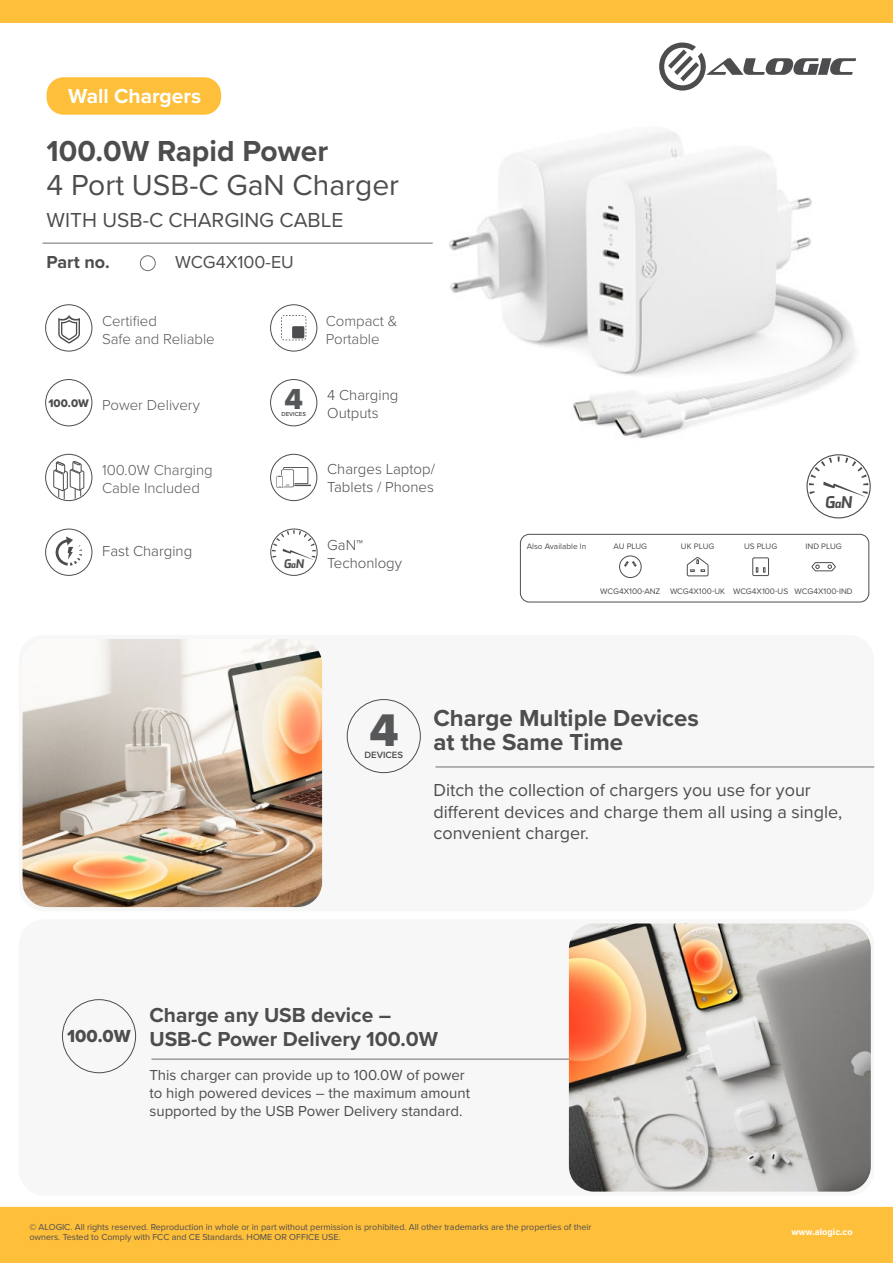
<style>
.page{position:relative;width:893px;height:1263px;background:#fff}
.page>*{position:absolute;margin:0;border:0;box-sizing:border-box;transform-origin:0 0}
.t1{font:47.4px "Proxima Nova Extrabld";color:#555759}
.t2{font:30px "Proxima Nova";color:#4d4d4f}
.t3{font:700 30px "Proxima Nova";color:#4d4d4f}
.t4{font:30px "Proxima Nova Extrabld";color:#555759}
.t5{font:700 24px/24.6px "Proxima Nova";color:#4d4d4f}
.t6{font:700 21px/24.6px "Proxima Nova";color:#4d4d4f}
.t7{font:21px "Proxima Nova";color:#4d4d4f}
.t8{font:700 21px "Proxima Nova";color:#fff}
.t9{font:18px/21.6px "Proxima Nova";color:#4d4d4f}
.t10{font:700 18px "Proxima Nova";color:#4d4d4f}
.t11{font:18px "Proxima Nova Extrabld";color:#4d4d4f}
.t12{font:italic 900 17.55px "Axia";color:#4d4d4f}
.t13{font:15px/18px "Proxima Nova";color:#4d4d4f}
.t14{font:300 15px/18px "Proxima Nova";color:#58595b}
.t15{font:300 15px/18px "Proxima Nova";color:#4d4d4f}
.t16{font:italic 900 12.9px "Axia";color:#4d4d4f}
.t17{font:11.4px "Proxima Nova Extrabld";color:#4d4d4f}
.t18{font:600 9.45px "Proxima Nova";color:#4d4d4f}
.t19{font:9px/10.8px "Proxima Nova";color:#4d4d4f}
.t20{font:700 9px "Acumin Pro";color:#fff}
.t21{font:8.4px "Proxima Nova";color:#4d4d4f}
.t22{font:8.25px "Proxima Nova";color:#4d4d4f}
.t23{font:600 6px "Proxima Nova";color:#4d4d4f}
.s1{font-weight:400}
.s2{font-size:9.75px}
.s3{font-size:13.2px}
.s4{font-size:8.25px}
</style>
<div class="page">
<div style="left:0;top:1207px;width:893px;height:56px;background:#febf3b"></div>
<div style="left:0;top:0;width:893px;height:22px;background:#febf3b"></div>
<img style="left:424px;top:131px;width:432px;height:308px">
<div style="left:45px;top:454px;width:47px;height:47px;border:1px solid #4d4d4f;border-radius:50%"></div>
<svg style="left:53px;top:461px;width:32px;height:39px"></svg>
<div style="left:270px;top:454px;width:47px;height:47px;border:1px solid #4d4d4f;border-radius:50%"></div>
<svg style="left:276px;top:467px;width:35px;height:21px"></svg>
<div style="left:45px;top:305px;width:47px;height:46px;border:1px solid #4d4d4f;border-radius:50%"></div>
<svg style="left:58px;top:315px;width:22px;height:29px"></svg>
<div style="left:47px;top:77px;width:174px;height:38px;background:#febf3b;border-radius:17px"></div>
<hr style="left:43px;top:243px;width:390px;height:1px;background:#6d6e71">
<svg style="left:659px;top:42px;width:197px;height:49px"></svg>
<div style="left:140px;top:256px;width:15px;height:15px;border:1px solid #6d6e71;border-radius:50%"></div>
<div style="left:270px;top:379px;width:47px;height:47px;border:1px solid #4d4d4f;border-radius:50%"></div>
<svg style="left:55px;top:536px;width:27px;height:30px"></svg>
<div style="left:45px;top:529px;width:47px;height:47px;border:1px solid #4d4d4f;border-radius:50%"></div>
<svg style="left:45px;top:379px;width:47px;height:47px"></svg>
<div style="left:19px;top:635px;width:855px;height:276px;background:#f7f7f7;border-radius:26px"></div>
<img style="left:23px;top:639px;width:299px;height:268px">
<hr style="left:435px;top:767px;width:439px;height:1px;background:#6d6e71">
<div style="left:347px;top:699px;width:74px;height:74px;border:1px solid #4d4d4f;border-radius:50%"></div>
<svg style="left:752px;top:557px;width:17px;height:19px"></svg>
<div style="left:520px;top:534px;width:349px;height:68px;border:1px solid #4d4d4f;border-radius:9px"></div>
<svg style="left:811px;top:562px;width:25px;height:10px"></svg>
<svg style="left:686px;top:557px;width:23px;height:20px"></svg>
<div style="left:19px;top:919px;width:855px;height:277px;background:#f7f7f7;border-radius:26px"></div>
<hr style="left:151px;top:1059px;width:533px;height:1px;background:#6d6e71">
<svg style="left:62px;top:999px;width:74px;height:74px"></svg>
<img style="left:569px;top:923px;width:302px;height:268px">
<svg style="left:619px;top:555px;width:23px;height:23px"></svg>
<div style="left:271px;top:529px;width:46px;height:47px;border:1px solid #4d4d4f;border-radius:50%"></div>
<svg style="left:272px;top:530px;width:44px;height:30px"></svg>
<div style="left:270px;top:305px;width:47px;height:46px;border:1px solid #4d4d4f;border-radius:50%"></div>
<svg style="left:281px;top:315px;width:25px;height:25px"></svg>
<div style="left:292px;top:326px;width:12px;height:12px;background:#4d4d4f;border-radius:2px"></div>
<div style="left:806px;top:454px;width:65px;height:64px;border:1px solid #4d4d4f;border-radius:50%"></div>
<svg style="left:809px;top:457px;width:59px;height:40px"></svg>
<h3 class="t8" style="left:68px;top:81px;width:134px">Wall Chargers</h3>
<h2 class="t3" style="left:47px;top:128px;width:283px">100.0W Rapid Power</h2>
<h2 class="t2" style="left:47px;top:163px;width:354px">4 Port USB-C GaN Charger</h2>
<h3 class="t7" style="left:47px;top:205px;width:298px">WITH USB-C CHARGING CABLE</h3>
<h3 class="t10" style="left:47px;top:248px;width:65px">Part no.</h3>
<h3 class="t9" style="left:175px;top:250px;width:120px">WCG4X100-EU</h3>
<h3 class="t14" style="left:102px;top:311px;width:114px">Certified<br>Safe and Reliable</h3>
<p class="t17" style="left:49px;top:394px;width:42px">100.0W</p>
<h3 class="t14" style="left:102px;top:395px;width:99px">Power Delivery</h3>
<h3 class="t14" style="left:102px;top:460px;width:112px">100.0W Charging<br>Cable Included</h3>
<h2 class="t4" style="left:285px;top:376px;width:20px">4</h2>
<p class="t23" style="left:281px;top:410px;width:26px">DEVICES</p>
<h3 class="t14" style="left:326px;top:311px;width:73px">Compact &amp;<br>Portable</h3>
<h3 class="t15" style="left:327px;top:385px;width:73px">4 Charging<br>Outputs</h3>
<h3 class="t15" style="left:327px;top:460px;width:109px">Charges Laptop/<br>Tablets / Phones</h3>
<h3 class="t15" style="left:102px;top:541px;width:92px">Fast Charging</h3>
<h3 class="t15" style="left:327px;top:535px;width:37px">GaN<span class="s1">™</span></h3>
<h3 class="t16" style="left:284px;top:556px;width:22px">G<span class="s2">a</span>N</h3>
<h3 class="t15" style="left:327px;top:553px;width:76px">Techonlogy</h3>
<h3 class="t12" style="left:824px;top:492px;width:29px">G<span class="s3">a</span>N</h3>
<p class="t22" style="left:527px;top:540px;width:61px">Also Available In</p>
<p class="t22" style="left:744px;top:540px;width:35px">US PLUG</p>
<p class="t22" style="left:614px;top:540px;width:35px">AU PLUG</p>
<p class="t22" style="left:681px;top:540px;width:35px">UK PLUG</p>
<p class="t22" style="left:805px;top:540px;width:38px">IND PLUG</p>
<p class="t21" style="left:600px;top:585px;width:62px">WCG4X100<span class="s4">-ANZ</span></p>
<p class="t21" style="left:670px;top:585px;width:57px">WCG4X100<span class="s4">-UK</span></p>
<p class="t21" style="left:733px;top:585px;width:57px">WCG4X100<span class="s4">-US</span></p>
<p class="t21" style="left:795px;top:585px;width:60px">WCG4X100<span class="s4">-IND</span></p>
<h1 class="t1" style="left:369px;top:695px;width:31px">4</h1>
<p class="t18" style="left:364px;top:747px;width:40px">DEVICES</p>
<h3 class="t5" style="left:433px;top:705px;width:267px">Charge Multiple Devices at the Same Time</h3>
<h3 class="t9" style="left:433px;top:778px;width:410px">Ditch the collection of chargers you use for your different devices and charge them all using a single, convenient charger.</h3>
<h3 class="t11" style="left:67px;top:1023px;width:65px">100.0W</h3>
<h3 class="t6" style="left:149px;top:1002px;width:290px">Charge any USB device –<br>USB-C Power Delivery 100.0W</h3>
<h3 class="t13" style="left:149px;top:1065px;width:322px">This charger can provide up to 100.0W of power to high powered devices – the maximum amount supported by the USB Power Delivery standard.</h3>
<p class="t19" style="left:29px;top:1221px;width:564px">© ALOGIC. All rights reserved. Reproduction in whole or in part without permission is prohibited. All other trademarks are the properties of their owners. Tested to Comply with FCC and CE Standards. HOME OR OFFICE USE.</p>
<p class="t20" style="left:791px;top:1225px;width:63px">www.alogic.co</p>
</div>
